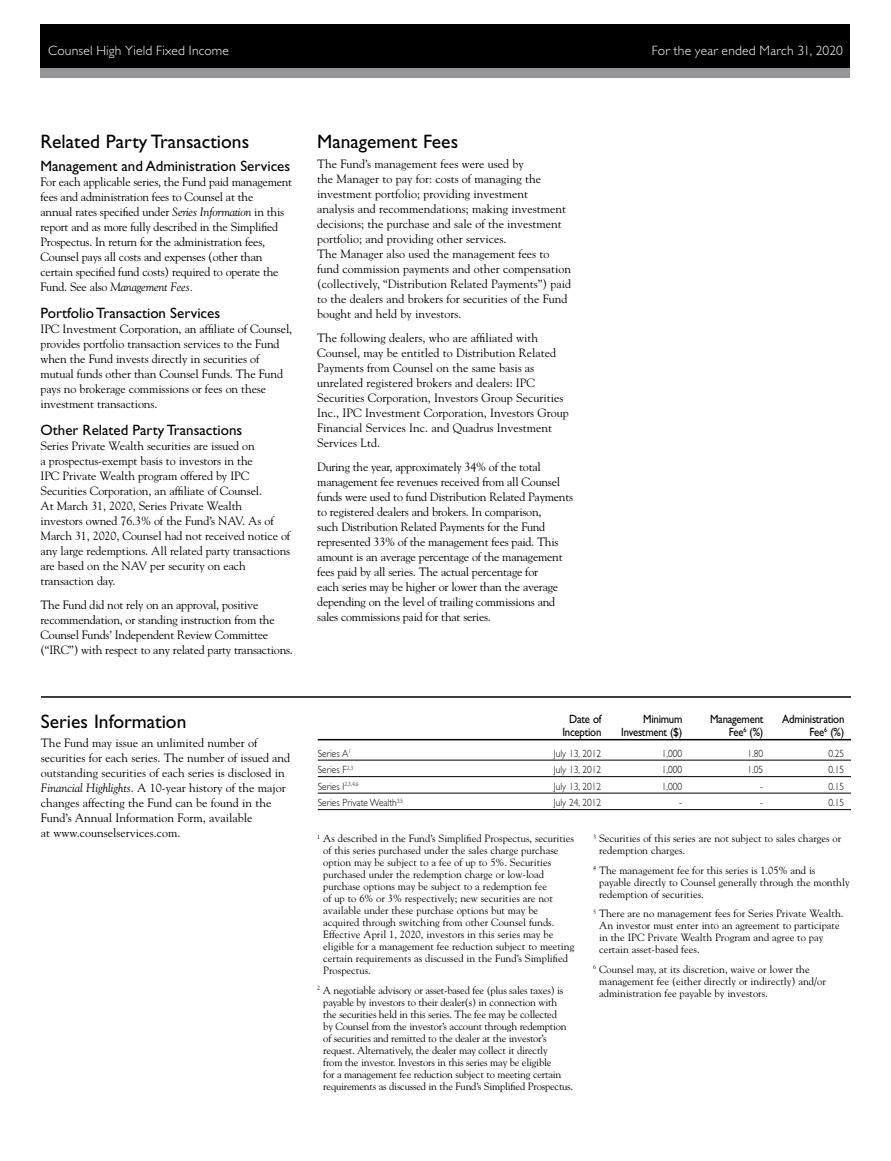
<style>
.page{position:relative;width:891px;height:1161px;background:#fff}
.page>*{position:absolute;margin:0;border:0;box-sizing:border-box;transform-origin:0 0}
.Subhead_Bold{font:19.5px "Gill Sans Std";color:#000}
._2nd_Subhead{font:15px "Gill Sans Std";color:#000}
.t1{font:300 13.5px "Gill Sans Std";letter-spacing:.015em;color:#fff}
.Body_Copy{font:12px/15px "Goudy Std";letter-spacing:-.01em;color:#000}
.t2{font:12px "Gill Sans Std";letter-spacing:-.02em;color:#000;scale:.9 1}
.Definition_copy{font:10.5px/12px "Goudy Std";color:#000}
.Definition_copy-2{font:10.5px/12px "Goudy Std";letter-spacing:-.02em;color:#000}
.Ann_Comp_Rtn_Table{font:300 10.5px "Gill Sans Std";color:#000;scale:.9 1}
.s1{font-style:italic}
</style>
<div class="page">
<div style="left:40px;top:24px;width:810px;height:52px;background:#000"></div>
<div style="left:40px;top:68px;width:810px;height:10px;background:#939598"></div>
<hr style="left:318px;top:739px;width:533px;height:1px;background:#000">
<hr style="left:318px;top:760px;width:533px;height:1px;background:#000">
<hr style="left:318px;top:776px;width:533px;height:1px;background:#000">
<hr style="left:318px;top:793px;width:533px;height:1px;background:#000">
<hr style="left:318px;top:809px;width:533px;height:1px;background:#000">
<hr style="left:41px;top:696px;width:810px;height:2px;background:#000">
<p class="t1" style="left:48px;top:43px;width:182px">Counsel High Yield Fixed Income</p>
<p class="t1" style="left:652px;top:43px;width:193px">For the year ended March 31, 2020</p>
<p class="Subhead_Bold" style="left:40px;top:131px;width:210px">Related Party Transactions</p>
<p class="_2nd_Subhead" style="left:40px;top:157px;width:251px">Management and Administration Services</p>
<p class="Body_Copy" style="left:40px;top:174px;width:253px">For each applicable series, the Fund paid management fees and administration fees to Counsel at the<br>annual rates specified under <span class="s1">Series Information</span> in this report and as more fully described in the Simplified Prospectus. In return for the administration fees, Counsel pays all costs and expenses (other than certain specified fund costs) required to operate the Fund. See also <span class="s1">Management Fees.</span></p>
<p class="_2nd_Subhead" style="left:40px;top:304px;width:181px">Portfolio Transaction Services</p>
<p class="Body_Copy" style="left:40px;top:321px;width:253px">IPC Investment Corporation, an affiliate of Counsel, provides portfolio transaction services to the Fund when the Fund invests directly in securities of mutual funds other than Counsel Funds. The Fund pays no brokerage commissions or fees on these investment transactions.</p>
<p class="_2nd_Subhead" style="left:40px;top:421px;width:203px">Other Related Party Transactions</p>
<p class="Body_Copy" style="left:40px;top:438px;width:251px">Series Private Wealth securities are issued on<br>a prospectus-exempt basis to investors in the<br>IPC Private Wealth program offered by IPC Securities Corporation, an affiliate of Counsel.<br>At March 31, 2020, Series Private Wealth<br>investors owned 76.3% of the Fund’s NAV. As of March 31, 2020, Counsel had not received notice of any large redemptions. All related party transactions are based on the NAV per security on each transaction day.</p>
<p class="Body_Copy" style="left:40px;top:597px;width:254px">The Fund did not rely on an approval, positive recommendation, or standing instruction from the Counsel Funds’ Independent Review Committee (“IRC”) with respect to any related party transactions.</p>
<p class="Subhead_Bold" style="left:41px;top:710px;width:147px">Series Information</p>
<p class="Body_Copy" style="left:41px;top:735px;width:251px">The Fund may issue an unlimited number of securities for each series. The number of issued and outstanding securities of each series is disclosed in <span class="s1">Financial Highlights</span>. A 10-year history of the major changes affecting the Fund can be found in the Fund’s Annual Information Form, available<br>at www.counselservices.com.</p>
<p class="Subhead_Bold" style="left:317px;top:131px;width:142px">Management Fees</p>
<p class="Body_Copy" style="left:317px;top:156px;width:255px">The Fund’s management fees were used by<br>the Manager to pay for: costs of managing the investment portfolio; providing investment<br>analysis and recommendations; making investment decisions; the purchase and sale of the investment portfolio; and providing other services.<br>The Manager also used the management fees to fund commission payments and other compensation (collectively, “Distribution Related Payments”) paid to the dealers and brokers for securities of the Fund bought and held by investors.</p>
<p class="Body_Copy" style="left:317px;top:330px;width:253px">The following dealers, who are affiliated with Counsel, may be entitled to Distribution Related Payments from Counsel on the same basis as unrelated registered brokers and dealers: IPC Securities Corporation, Investors Group Securities Inc., IPC Investment Corporation, Investors Group Financial Services Inc. and Quadrus Investment Services Ltd.</p>
<p class="Body_Copy" style="left:317px;top:459px;width:257px">During the year, approximately 34% of the total management fee revenues received from all Counsel funds were used to fund Distribution Related Payments to registered dealers and brokers. In comparison,<br>such Distribution Related Payments for the Fund represented 33% of the management fees paid. This amount is an average percentage of the management fees paid by all series. The actual percentage for<br>each series may be higher or lower than the average depending on the level of trailing commissions and sales commissions paid for that series.</p>
<p class="t2" style="left:569px;top:712px;width:37px">Date of</p>
<p class="t2" style="left:643px;top:712px;width:45px">Minimum</p>
<p class="t2" style="left:710px;top:712px;width:61px">Management</p>
<p class="t2" style="left:782px;top:712px;width:71px">Administration</p>
<p class="t2" style="left:562px;top:725px;width:45px">Inception</p>
<p class="t2" style="left:621px;top:725px;width:70px">Investment ($)</p>
<p class="t2" style="left:729px;top:725px;width:40px">Fee<sup>6</sup> (%)</p>
<p class="t2" style="left:810px;top:725px;width:40px">Fee<sup>6</sup> (%)</p>
<p class="Ann_Comp_Rtn_Table" style="left:318px;top:747px;width:39px">Series A<sup>1</sup></p>
<p class="Ann_Comp_Rtn_Table" style="left:554px;top:747px;width:54px">July 13, 2012</p>
<p class="Ann_Comp_Rtn_Table" style="left:662px;top:747px;width:24px">1,000</p>
<p class="Ann_Comp_Rtn_Table" style="left:747px;top:747px;width:19px">1.80</p>
<p class="Ann_Comp_Rtn_Table" style="left:828px;top:747px;width:19px">0.25</p>
<p class="Ann_Comp_Rtn_Table" style="left:318px;top:764px;width:41px">Series F<sup>2,3</sup></p>
<p class="Ann_Comp_Rtn_Table" style="left:554px;top:764px;width:54px">July 13, 2012</p>
<p class="Ann_Comp_Rtn_Table" style="left:662px;top:764px;width:24px">1,000</p>
<p class="Ann_Comp_Rtn_Table" style="left:747px;top:764px;width:19px">1.05</p>
<p class="Ann_Comp_Rtn_Table" style="left:828px;top:764px;width:19px">0.15</p>
<p class="Ann_Comp_Rtn_Table" style="left:318px;top:780px;width:47px">Series I<sup>2,3,4,6</sup></p>
<p class="Ann_Comp_Rtn_Table" style="left:554px;top:780px;width:54px">July 13, 2012</p>
<p class="Ann_Comp_Rtn_Table" style="left:662px;top:780px;width:24px">1,000</p>
<p class="Ann_Comp_Rtn_Table" style="left:760px;top:780px;width:5px">-</p>
<p class="Ann_Comp_Rtn_Table" style="left:828px;top:780px;width:19px">0.15</p>
<p class="Ann_Comp_Rtn_Table" style="left:318px;top:797px;width:97px">Series Private Wealth<sup>3,5</sup></p>
<p class="Ann_Comp_Rtn_Table" style="left:554px;top:797px;width:54px">July 24, 2012</p>
<p class="Ann_Comp_Rtn_Table" style="left:679px;top:797px;width:5px">-</p>
<p class="Ann_Comp_Rtn_Table" style="left:760px;top:797px;width:5px">-</p>
<p class="Ann_Comp_Rtn_Table" style="left:828px;top:797px;width:19px">0.15</p>
<p class="Definition_copy" style="left:323px;top:833px;width:253px;text-indent:-6px"><sup>1</sup> As described in the Fund’s Simplified Prospectus, securities of this series purchased under the sales charge purchase option may be subject to a fee of up to 5%. Securities purchased under the redemption charge or low-load purchase options may be subject to a redemption fee<br>of up to 6% or 3% respectively; new securities are not available under these purchase options but may be acquired through switching from other Counsel funds.<br>Effective April 1, 2020, investors in this series may be eligible for a management fee reduction subject to meeting certain requirements as discussed in the Fund’s Simplified Prospectus.</p>
<p class="Definition_copy-2" style="left:323px;top:984px;width:251px;text-indent:-6px"><sup>2</sup> A negotiable advisory or asset-based fee (plus sales taxes) is payable by investors to their dealer(s) in connection with the securities held in this series. The fee may be collected<br>by Counsel from the investor’s account through redemption of securities and remitted to the dealer at the investor’s request. Alternatively, the dealer may collect it directly<br>from the investor. Investors in this series may be eligible<br>for a management fee reduction subject to meeting certain requirements as discussed in the Fund’s Simplified Prospectus.</p>
<p class="Definition_copy" style="left:599px;top:833px;width:244px;text-indent:-6px"><sup>3</sup> Securities of this series are not subject to sales charges or redemption charges.</p>
<p class="Definition_copy" style="left:599px;top:864px;width:252px;text-indent:-6px"><sup>4</sup> The management fee for this series is 1.05% and is payable directly to Counsel generally through the monthly redemption of securities.</p>
<p class="Definition_copy" style="left:599px;top:907px;width:246px;text-indent:-6px"><sup>5</sup> There are no management fees for Series Private Wealth.<br>An investor must enter into an agreement to participate in the IPC Private Wealth Program and agree to pay certain asset-based fees.</p>
<p class="Definition_copy" style="left:599px;top:963px;width:228px;text-indent:-6px"><sup>6</sup> Counsel may, at its discretion, waive or lower the management fee (either directly or indirectly) and/or administration fee payable by investors.</p>
</div>
